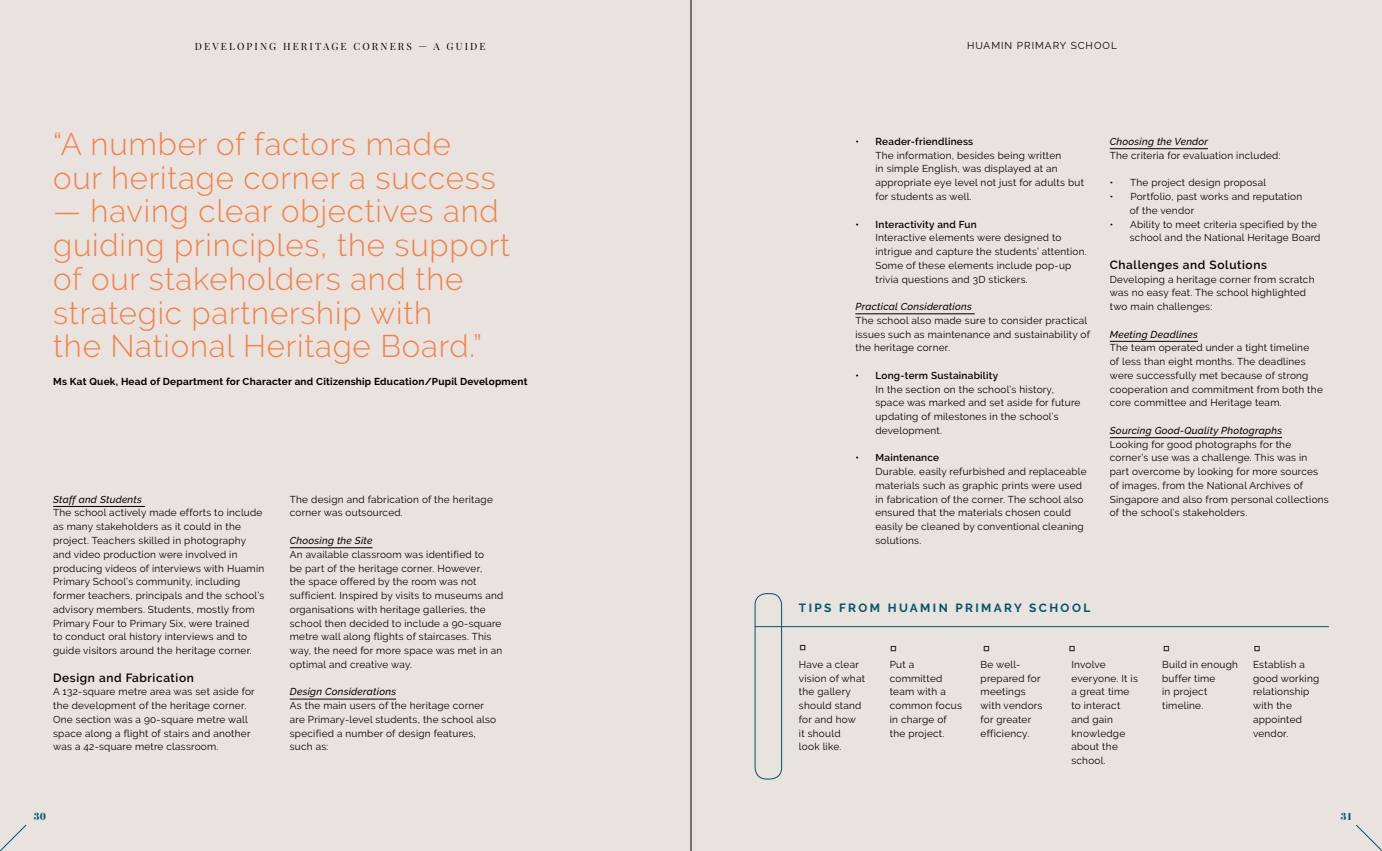
<style>
.page{position:relative;width:1382px;height:851px;background:#fff}
.page>*{position:absolute;margin:0;border:0;box-sizing:border-box;transform-origin:0 0}
.t1{font:300 31.25px/33.8px "Raleway";letter-spacing:.025em;color:#f58147}
.t2{font:600 11.88px "Raleway";letter-spacing:.05em;color:#000}
.t3{font:700 11.88px "Raleway";letter-spacing:.2em;color:#00546c}
.t4{font:10px/13.8px "Raleway";letter-spacing:.025em;color:#000}
.t5{font:italic 500 10px "Raleway";letter-spacing:.025em;color:#000}
.t6{font:700 10px "Raleway";letter-spacing:.025em;color:#000}
.t7{font:600 10px "Raleway";letter-spacing:.025em;color:#000}
.t8{font:10px "Playfair Display";letter-spacing:.215em;color:#000}
.t9{font:10px "Raleway";letter-spacing:.1em;color:#000}
.t10{font:10px "Pistilli";color:#00546c}
</style>
<div class="page">
<div style="left:0;top:0;width:1382px;height:850px;background:#e8e3de"></div>
<svg style="left:0;top:824px;width:27px;height:26px"></svg>
<svg style="left:1356px;top:824px;width:26px;height:26px"></svg>
<div style="left:755px;top:593px;width:27px;height:186px;border:1px solid #00546c;border-radius:11px"></div>
<hr style="left:755px;top:626px;width:574px;height:1px;background:#00546c">
<hr style="left:53px;top:506px;width:92px;height:1px;background:#000">
<hr style="left:290px;top:547px;width:82px;height:1px;background:#000">
<hr style="left:290px;top:698px;width:106px;height:1px;background:#000">
<hr style="left:855px;top:313px;width:120px;height:1px;background:#000">
<hr style="left:1110px;top:148px;width:98px;height:1px;background:#000">
<hr style="left:1110px;top:341px;width:88px;height:1px;background:#000">
<hr style="left:1110px;top:437px;width:172px;height:1px;background:#000">
<hr style="left:691px;top:0;width:1px;height:850px;background:#000">
<p class="t8" style="left:195px;top:40px;width:292px">DEVELOPING HERITAGE CORNERS — A GUIDE</p>
<p class="t9" style="left:967px;top:40px;width:120px">Huam in Primary School</p>
<h1 class="t1" style="left:53px;top:127px;width:444px">“A number of factors made our heritage corner a success</h1>
<h1 class="t1" style="left:53px;top:194px;width:458px">— having clear objectives and guiding principles, the support of our stakeholders and the strategic partnership with<br>the National Heritage Board.”</h1>
<p class="t6" style="left:53px;top:375px;width:476px">Ms Kat Quek, Head of Department for Character and Citizenship Education/Pupil Development</p>
<p class="t5" style="left:53px;top:493px;width:90px">Staff and Students</p>
<p class="t4" style="left:53px;top:506px;width:213px">The school actively made efforts to include as many stakeholders as it could in the project. Teachers skilled in photography and video production were involved in producing videos of interviews with Huamin Primary School’s community, including former teachers, principals and the school’s advisory members. Students, mostly from Primary Four to Primary Six, were trained<br>to conduct oral history interviews and to guide visitors around the heritage corner.</p>
<p class="t2" style="left:53px;top:670px;width:142px">Design and Fabrication</p>
<p class="t4" style="left:53px;top:684px;width:203px">A 132-square metre area was set aside for the development of the heritage corner.<br>One section was a 90-square metre wall space along a flight of stairs and another was a 42-square metre classroom.</p>
<p class="t4" style="left:290px;top:492px;width:204px">The design and fabrication of the heritage corner was outsourced.</p>
<p class="t5" style="left:290px;top:534px;width:84px">Choosing the Site</p>
<p class="t4" style="left:290px;top:547px;width:215px">An available classroom was identified to<br>be part of the heritage corner. However,<br>the space offered by the room was not sufficient. I nspired by visits to museums and organisations with heritage galleries, the school then decided to include a 90-square metre wall along flights of staircases. This way, the need for more space was met in an optimal and creative way.</p>
<p class="t5" style="left:290px;top:686px;width:108px">Design Considerations</p>
<p class="t4" style="left:290px;top:698px;width:208px">As the main users of the heritage corner are Primary-level students, the school also specified a number of design features, such as:</p>
<p class="t7" style="left:855px;top:136px;width:119px">• Reader-friendliness</p>
<p class="t4" style="left:875px;top:148px;width:210px">The information, besides being written<br>in simple English, was displayed at an appropriate eye level not just for adults but for students as well.</p>
<p class="t7" style="left:855px;top:218px;width:123px">• Interactivity and Fun</p>
<p class="t4" style="left:875px;top:231px;width:213px">I nteractive elements were designed to intrigue and capture the students’ attention.<br>Some of these elements include pop-up trivia questions and 3D stickers.</p>
<p class="t5" style="left:855px;top:301px;width:118px">Practical Considerations</p>
<p class="t4" style="left:855px;top:313px;width:236px">The school also made sure to consider practical issues such as maintenance and sustainability of the heritage corner.</p>
<p class="t7" style="left:855px;top:369px;width:144px">• Long-term Sustainability</p>
<p class="t4" style="left:875px;top:382px;width:207px">I n the section on the school’s history, space was marked and set aside for future updating of milestones in the school’s development.</p>
<p class="t7" style="left:855px;top:452px;width:85px">• Maintenance</p>
<p class="t4" style="left:875px;top:464px;width:213px">Durable, easily refurbished and replaceable materials such as graphic prints were used in fabrication of the corner. The school also ensured that the materials chosen could easily be cleaned by conventional cleaning solutions.</p>
<p class="t5" style="left:1110px;top:136px;width:100px">Choosing the Vendor</p>
<p class="t4" style="left:1110px;top:148px;width:172px">The criteria for evaluation included:</p>
<p class="t4" style="left:1110px;top:176px;width:158px">• The project design proposal</p>
<p class="t4" style="left:1130px;top:189px;width:174px;text-indent:-20px">• Portfolio, past works and reputation of the vendor</p>
<p class="t4" style="left:1130px;top:217px;width:192px;text-indent:-20px">• Ability to meet criteria specified by the school and the National Heritage Board</p>
<p class="t2" style="left:1110px;top:258px;width:159px">Challenges and Solutions</p>
<p class="t4" style="left:1110px;top:272px;width:206px">Developing a heritage corner from scratch was no easy feat. The school highlighted two main challenges:</p>
<p class="t5" style="left:1110px;top:328px;width:90px">Meeting Deadlines</p>
<p class="t4" style="left:1110px;top:341px;width:214px">The team operated under a tight timeline<br>of less than eight months. The deadlines were successfully met because of strong cooperation and commitment from both the core committee and Heritage team.</p>
<p class="t5" style="left:1110px;top:424px;width:174px">Sourcing Good-Quality Photographs</p>
<p class="t4" style="left:1110px;top:437px;width:220px">Looking for good photographs for the corner’s use was a challenge. This was in part overcome by looking for more sources of images, from the National Archives of Singapore and also from personal collections of the school’s stakeholders.</p>
<p class="t3" style="left:799px;top:600px;width:293px">TIPS FROM HUAMIN PRIMARY SCHOOL</p>
<p class="t4" style="left:799px;top:657px;width:68px">Have a clear vision of what the gallery should stand for and how<br>it should<br>look like.</p>
<p class="t4" style="left:890px;top:657px;width:74px">Put a committed team with a common focus in charge of the project.</p>
<p class="t4" style="left:981px;top:657px;width:63px">Be well&shy;prepared for meetings with vendors for greater efficiency.</p>
<p class="t4" style="left:1071px;top:657px;width:68px">I nvolve everyone. It is a great time to interact and gain knowledge about the school.</p>
<p class="t4" style="left:1162px;top:657px;width:77px">Build in enough buffer time<br>in project timeline.</p>
<p class="t4" style="left:1253px;top:657px;width:68px">Establish a good working relationship with the appointed vendor.</p>
<p class="t10" style="left:33px;top:809px;width:14px">30</p>
<p class="t10" style="left:1341px;top:809px;width:14px">31</p>
</div>
